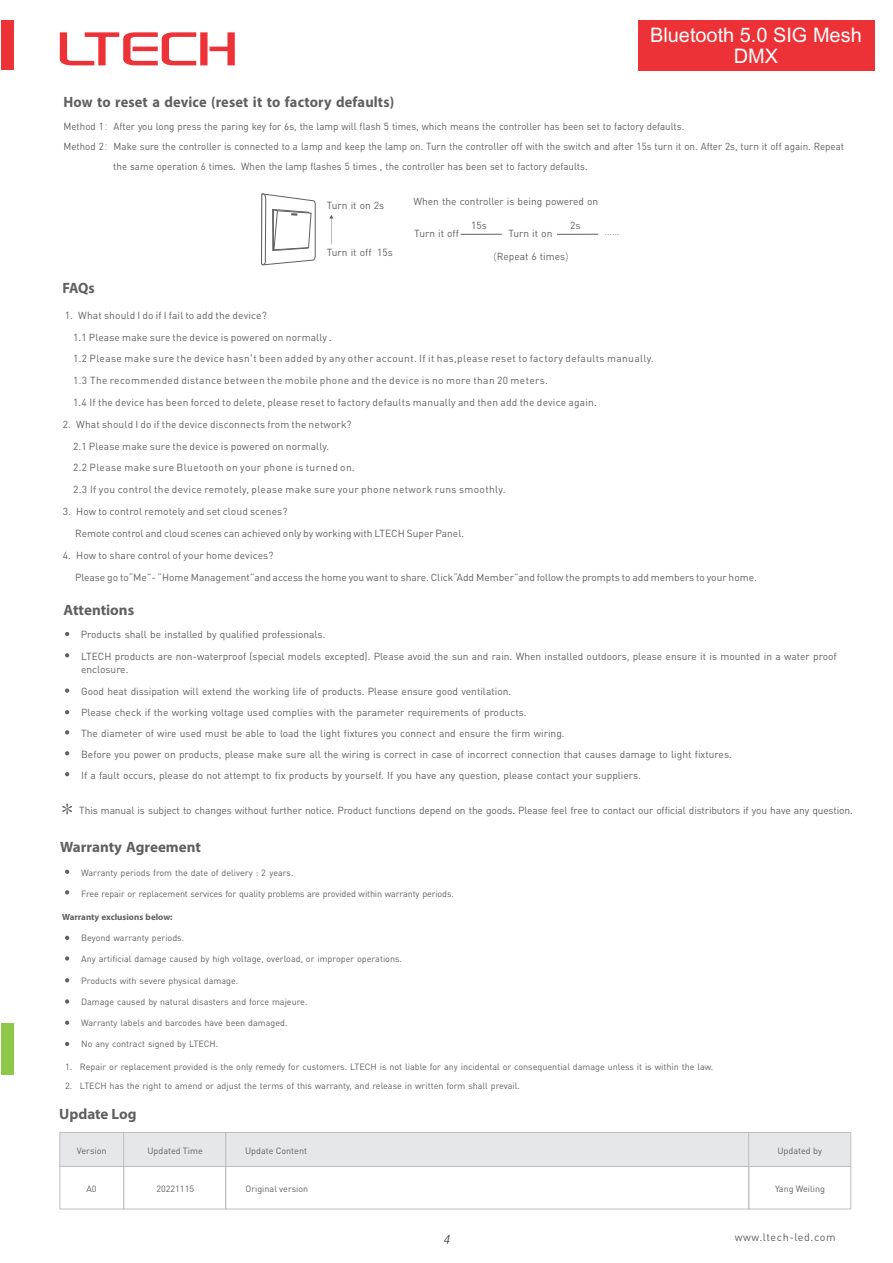
<style>
.page{position:relative;width:893px;height:1263px;background:#fff}
.page>*{position:absolute;margin:0;border:0;box-sizing:border-box;transform-origin:0 0}
.t1{font:20.1px/21.1px "Arial Unicode MS";color:#fefefe;text-align:center}
.t2{font:700 15px "Myriad Pro";color:#606062;scale:.96 1}
.t3{font:700 15px "Myriad Pro";color:#606062}
.t4{font:italic 300 condensed 12.9px "Helvetica Neue LT";color:#373435}
.t5{font:10.8px "DIN Pro";letter-spacing:.05em;color:#606062}
.t6{font:10.2px/21.8px "DIN Pro";color:#606062}
.t7{font:10.2px/21.8px "DIN Pro";letter-spacing:.035em;color:#606062}
.t8{font:10.2px "DIN Pro";color:#606062;scale:.96 1}
.t9{font:300 10.2px "Microsoft Ya Hei";color:#606062}
.t10{font:9px "DIN Pro";color:#606062}
.t11{font:700 9px "Myriad Pro";color:#606062}
.s1{font-family:"Microsoft Ya Hei";font-weight:300}
.s2{font-family:"Microsoft Ya Hei"}
</style>
<div class="page">
<div style="left:1px;top:1023px;width:13px;height:51px;background:#8fc74a"></div>
<svg style="left:60px;top:32px;width:175px;height:33px"></svg>
<div style="left:1px;top:20px;width:13px;height:50px;background:#ed3237"></div>
<svg style="left:65px;top:632px;width:4px;height:4px"></svg>
<svg style="left:65px;top:653px;width:4px;height:4px"></svg>
<svg style="left:65px;top:688px;width:4px;height:5px"></svg>
<svg style="left:65px;top:710px;width:4px;height:4px"></svg>
<svg style="left:65px;top:730px;width:4px;height:4px"></svg>
<svg style="left:62px;top:803px;width:10px;height:12px"></svg>
<svg style="left:65px;top:751px;width:4px;height:4px"></svg>
<svg style="left:65px;top:772px;width:4px;height:4px"></svg>
<svg style="left:261px;top:193px;width:55px;height:73px"></svg>
<svg style="left:329px;top:215px;width:4px;height:29px"></svg>
<hr style="left:461px;top:234px;width:41px;height:1px;background:#606062">
<hr style="left:557px;top:234px;width:41px;height:1px;background:#606062">
<div style="left:638px;top:20px;width:236px;height:50px;background:#ed3237"></div>
<svg style="left:65px;top:1042px;width:4px;height:4px"></svg>
<svg style="left:65px;top:1020px;width:4px;height:5px"></svg>
<svg style="left:65px;top:999px;width:4px;height:5px"></svg>
<svg style="left:65px;top:978px;width:4px;height:4px"></svg>
<svg style="left:65px;top:936px;width:4px;height:4px"></svg>
<svg style="left:65px;top:956px;width:4px;height:4px"></svg>
<svg style="left:65px;top:870px;width:4px;height:4px"></svg>
<svg style="left:65px;top:890px;width:4px;height:4px"></svg>
<div style="left:59px;top:1166px;width:65px;height:43px;border:1px solid #bdbfc1"></div>
<div style="left:123px;top:1166px;width:103px;height:43px;border:1px solid #bdbfc1"></div>
<div style="left:225px;top:1166px;width:524px;height:43px;border:1px solid #bdbfc1"></div>
<div style="left:748px;top:1166px;width:103px;height:43px;border:1px solid #bdbfc1"></div>
<div style="left:59px;top:1132px;width:793px;height:35px;background:#e6e7e8"></div>
<h1 class="t1" style="left:650px;top:26px;width:213px">Bluetooth 5.0 SIG Mesh<br>DMX</h1>
<h2 class="t2" style="left:63px;top:96px;width:346px">How to reset a device (reset it to factory defaults)</h2>
<p class="t8" style="left:63px;top:123px;width:648px">Method 1<span class="s1">：</span>After you long press the paring key for 6s, the lamp will flash 5 times, which means the controller has been set to factory defaults.</p>
<p class="t8" style="left:63px;top:143px;width:815px">Method 2<span class="s1">：</span>Make sure the controller is connected to a lamp and keep the lamp on. Turn the controller off with the switch and after 15s turn it on. After 2s, turn it off again. Repeat</p>
<p class="t8" style="left:113px;top:162px;width:496px">the same operation 6 times. When the lamp flashes 5 times , the controller has been set to factory defaults.</p>
<p class="t6" style="left:413px;top:191px;width:186px">When the controller is being powered on</p>
<p class="t6" style="left:327px;top:196px;width:59px">Turn it on 2s</p>
<p class="t6" style="left:327px;top:242px;width:67px">Turn it off 15s</p>
<p class="t6" style="left:494px;top:246px;width:76px"><span class="s1">(</span>Repeat 6 times<span class="s1">)</span></p>
<p class="t6" style="left:471px;top:215px;width:17px">15s</p>
<p class="t6" style="left:570px;top:215px;width:12px">2s</p>
<p class="t6" style="left:414px;top:224px;width:46px">Turn it off</p>
<p class="t6" style="left:508px;top:224px;width:45px">Turn it on</p>
<p class="t9" style="left:605px;top:227px;width:16px">......</p>
<h2 class="t2" style="left:62px;top:281px;width:35px">FAQs</h2>
<p class="t6" style="left:65px;top:305px;width:203px">1. What should I do if I fail to add the device?</p>
<p class="t7" style="left:73px;top:349px;width:582px">1.2 Please make sure the device hasn<span class="s2">'</span>t been added by any other account. If it has,please reset to factory defaults manually.<br>1.3 The recommended distance between the mobile phone and the device is no more than 20 meters.<br>1.4 If the device has been forced to delete, please reset to factory defaults manually and then add the device again.</p>
<p class="t6" style="left:63px;top:414px;width:290px">2. What should I do if the device disconnects from the network?</p>
<p class="t7" style="left:73px;top:458px;width:434px">2.2 Please make sure Bluetooth on your phone is turned on.<br>2.3 If you control the device remotely, please make sure your phone network runs smoothly.</p>
<p class="t6" style="left:75px;top:501px;width:391px;text-indent:-12px">3. How to control remotely and set cloud scenes?<br>Remote control and cloud scenes can achieved only by working with LTECH Super Panel.</p>
<p class="t6" style="left:75px;top:545px;width:683px;text-indent:-12px">4. How to share control of your home devices?<br>Please go to“Me”- “Home Management”and access the home you want to share. Click“Add Member”and follow the prompts to add members to your home.</p>
<p class="t6" style="left:73px;top:327px;width:260px">1.1 Please make sure the device is powered on normally .</p>
<p class="t6" style="left:73px;top:436px;width:258px">2.1 Please make sure the device is powered on normally.</p>
<h2 class="t3" style="left:64px;top:604px;width:72px">Attentions</h2>
<p class="t6" style="left:81px;top:625px;width:757px">Products shall be installed by qualified professionals.<br>LTECH products are non-waterproof (special models excepted). Please avoid the sun and rain. When installed outdoors, please ensure it is mounted in a water proof</p>
<p class="t6" style="left:81px;top:659px;width:432px;line-height:22.2px">enclosure.<br>Good heat dissipation will extend the working life of products. Please ensure good ventilation.</p>
<p class="t6" style="left:81px;top:702px;width:485px">Please check if the working voltage used complies with the parameter requirements of products.<br>The diameter of wire used must be able to load the light fixtures you connect and ensure the firm wiring.</p>
<p class="t6" style="left:81px;top:745px;width:652px;line-height:20.9px">Before you power on products, please make sure all the wiring is correct in case of incorrect connection that causes damage to light fixtures.<br>If a fault occurs, please do not attempt to fix products by yourself. If you have any question, please contact your suppliers.</p>
<p class="t6" style="left:79px;top:800px;width:775px">This manual is subject to changes without further notice. Product functions depend on the goods. Please feel free to contact our official distributors if you have any question.</p>
<h2 class="t3" style="left:60px;top:841px;width:142px">Warranty Agreement</h2>
<p class="t10" style="left:81px;top:869px;width:214px">Warranty periods from the date of delivery : 2 years.</p>
<p class="t10" style="left:81px;top:890px;width:374px">Free repair or replacement services for quality problems are provided within warranty periods.</p>
<p class="t11" style="left:62px;top:913px;width:112px">Warranty exclusions below:</p>
<p class="t10" style="left:81px;top:934px;width:105px">Beyond warranty periods.</p>
<p class="t10" style="left:81px;top:955px;width:322px">Any artificial damage caused by high voltage, overload, or improper operations.</p>
<p class="t10" style="left:81px;top:977px;width:159px">Products with severe physical damage.</p>
<p class="t10" style="left:81px;top:998px;width:228px">Damage caused by natural disasters and force majeure.</p>
<p class="t10" style="left:81px;top:1019px;width:208px">Warranty labels and barcodes have been damaged.</p>
<p class="t10" style="left:81px;top:1040px;width:139px">No any contract signed by LTECH.</p>
<p class="t10" style="left:65px;top:1063px;width:650px">1. Repair or replacement provided is the only remedy for customers. LTECH is not liable for any incidental or consequential damage unless it is within the law.</p>
<p class="t10" style="left:65px;top:1082px;width:456px">2. LTECH has the right to amend or adjust the terms of this warranty, and release in written form shall prevail.</p>
<h2 class="t3" style="left:59px;top:1108px;width:79px">Update Log</h2>
<p class="t10" style="left:77px;top:1147px;width:31px">Version</p>
<p class="t10" style="left:147px;top:1147px;width:57px">Updated Time</p>
<p class="t10" style="left:245px;top:1147px;width:64px">Update Content</p>
<p class="t10" style="left:86px;top:1185px;width:12px">A0</p>
<p class="t10" style="left:156px;top:1185px;width:39px">20221115</p>
<p class="t10" style="left:245px;top:1185px;width:64px">Original version</p>
<p class="t10" style="left:777px;top:1147px;width:46px">Updated by</p>
<p class="t10" style="left:775px;top:1185px;width:52px">Yang Weiling</p>
<p class="t4" style="left:443px;top:1231px;width:8px">4</p>
<p class="t5" style="left:735px;top:1233px;width:102px">www.ltech-led.com</p>
</div>
